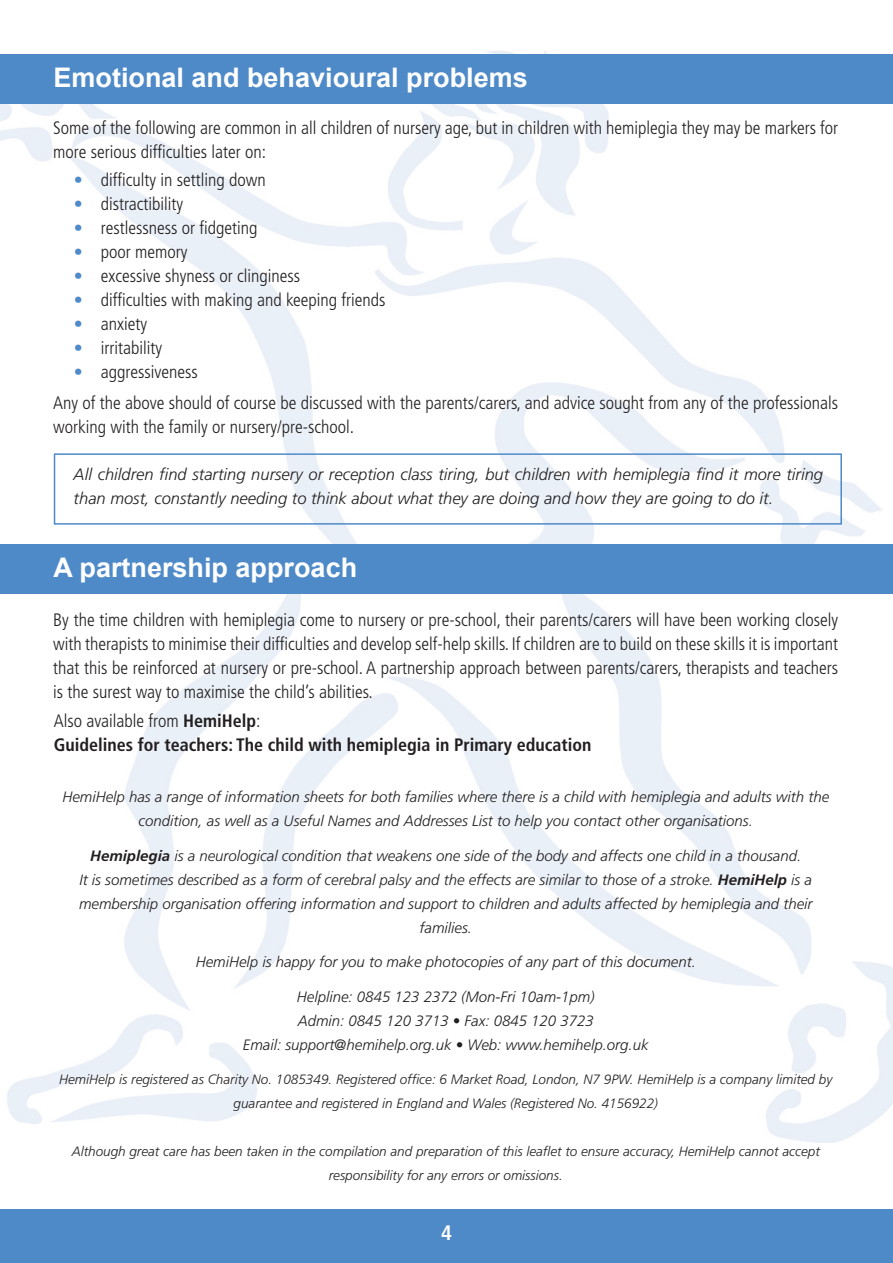
<style>
.page{position:relative;width:893px;height:1263px;background:#fff}
.page>*{position:absolute;margin:0;border:0;box-sizing:border-box;transform-origin:0 0}
.t1{font:700 27px "Arial";color:#fff}
.t2{font:700 condensed 21px "Frutiger";color:#fff}
.t3{font:300 condensed 18px/24px "Frutiger";color:#231f20}
.t4{font:700 condensed 18px "Frutiger";color:#231f20}
.t5{font:italic 300 16.5px/24px "Frutiger";color:#231f20}
.t6{font:italic 300 15px/24px "Frutiger";color:#231f20;text-align:center}
.t7{font:italic 300 13.5px/24px "Frutiger";color:#231f20;text-align:center}
.s1{color:#4f8ac8}
.s2{font-weight:700}
</style>
<div class="page">
<img style="left:0;top:51px;width:893px;height:1091px">
<div style="left:0;top:1209px;width:893px;height:54px;background:#4f8ac8"></div>
<div style="left:0;top:54px;width:893px;height:50px;background:#4f8ac8"></div>
<div style="left:54px;top:453px;width:788px;height:72px;border:2px solid #4f8ac8"></div>
<div style="left:0;top:544px;width:893px;height:50px;background:#4f8ac8"></div>
<p class="t1" style="left:54px;top:60px;width:476px">Emotional and behavioural problems</p>
<p class="t3" style="left:53px;top:116px;width:786px">Some of the following are common in all children of nursery age, but in children with hemiplegia they may be markers for more serious difficulties later on:</p>
<p class="t3" style="left:74px;top:168px;width:194px"><span class="s1">•</span> difficulty in settling down</p>
<p class="t3" style="left:74px;top:192px;width:111px"><span class="s1">•</span> distractibility</p>
<p class="t3" style="left:74px;top:216px;width:185px"><span class="s1">•</span> restlessness or fidgeting</p>
<p class="t3" style="left:74px;top:240px;width:115px"><span class="s1">•</span> poor memory</p>
<p class="t3" style="left:74px;top:264px;width:228px"><span class="s1">•</span> excessive shyness or clinginess</p>
<p class="t3" style="left:74px;top:288px;width:313px"><span class="s1">•</span> difficulties with making and keeping friends</p>
<p class="t3" style="left:74px;top:312px;width:75px"><span class="s1">•</span> anxiety</p>
<p class="t3" style="left:74px;top:336px;width:90px"><span class="s1">•</span> irritability</p>
<p class="t3" style="left:74px;top:360px;width:126px"><span class="s1">•</span> aggressiveness</p>
<p class="t3" style="left:53px;top:391px;width:786px">Any of the above should of course be discussed with the parents/carers, and advice sought from any of the professionals working with the family or nursery/pre-school.</p>
<p class="t5" style="left:74px;top:462px;width:751px">All children find starting nursery or reception class tiring, but children with hemiplegia find it more tiring than most, constantly needing to think about what they are doing and how they are going to do it.</p>
<p class="t1" style="left:54px;top:550px;width:305px">A partnership approach</p>
<p class="t3" style="left:53px;top:608px;width:786px;text-align:justify">By the time children with hemiplegia come to nursery or pre-school, their parents/carers will have been working closely with therapists to minimise their difficulties and develop self-help skills. If children are to build on these skills it is important that this be reinforced at nursery or pre-school. A partnership approach between parents/carers, therapists and teachers is the surest way to maximise the child’s abilities.</p>
<p class="t3" style="left:54px;top:709px;width:208px">Also available from <span class="s2">HemiHelp</span>:</p>
<p class="t4" style="left:54px;top:734px;width:539px">Guidelines for teachers: The child with hemiplegia in Primary education</p>
<p class="t6" style="left:62px;top:785px;width:768px">HemiHelp has a range of information sheets for both families where there is a child with hemiplegia and adults with the condition, as well as a Useful Names and Addresses List to help you contact other organisations.</p>
<p class="t6" style="left:90px;top:843px;width:713px"><span class="s2">Hemiplegia</span> is a neurological condition that weakens one side of the body and affects one child in a thousand.</p>
<p class="t6" style="left:79px;top:867px;width:735px">It is sometimes described as a form of cerebral palsy and the effects are similar to those of a stroke. <span class="s2">HemiHelp</span> is a membership organisation offering information and support to children and adults affected by hemiplegia and their families.</p>
<p class="t6" style="left:196px;top:950px;width:502px">HemiHelp is happy for you to make photocopies of any part of this document.</p>
<p class="t6" style="left:297px;top:984px;width:299px">Helpline: 0845 123 2372 (Mon-Fri 10am-1pm)</p>
<p class="t6" style="left:298px;top:1008px;width:298px">Admin: 0845 120 3713 • Fax: 0845 120 3723</p>
<p class="t6" style="left:243px;top:1032px;width:407px">Email: support@hemihelp.org.uk • Web: www.hemihelp.org.uk</p>
<p class="t7" style="left:59px;top:1067px;width:775px">HemiHelp is registered as Charity No. 1085349. Registered office: 6 Market Road, London, N7 9PW. HemiHelp is a company limited by guarantee and registered in England and Wales (Registered No. 4156922)</p>
<p class="t7" style="left:72px;top:1139px;width:750px">Although great care has been taken in the compilation and preparation of this leaflet to ensure accuracy, HemiHelp cannot accept responsibility for any errors or omissions.</p>
<p class="t2" style="left:441px;top:1221px;width:12px">4</p>
</div>
